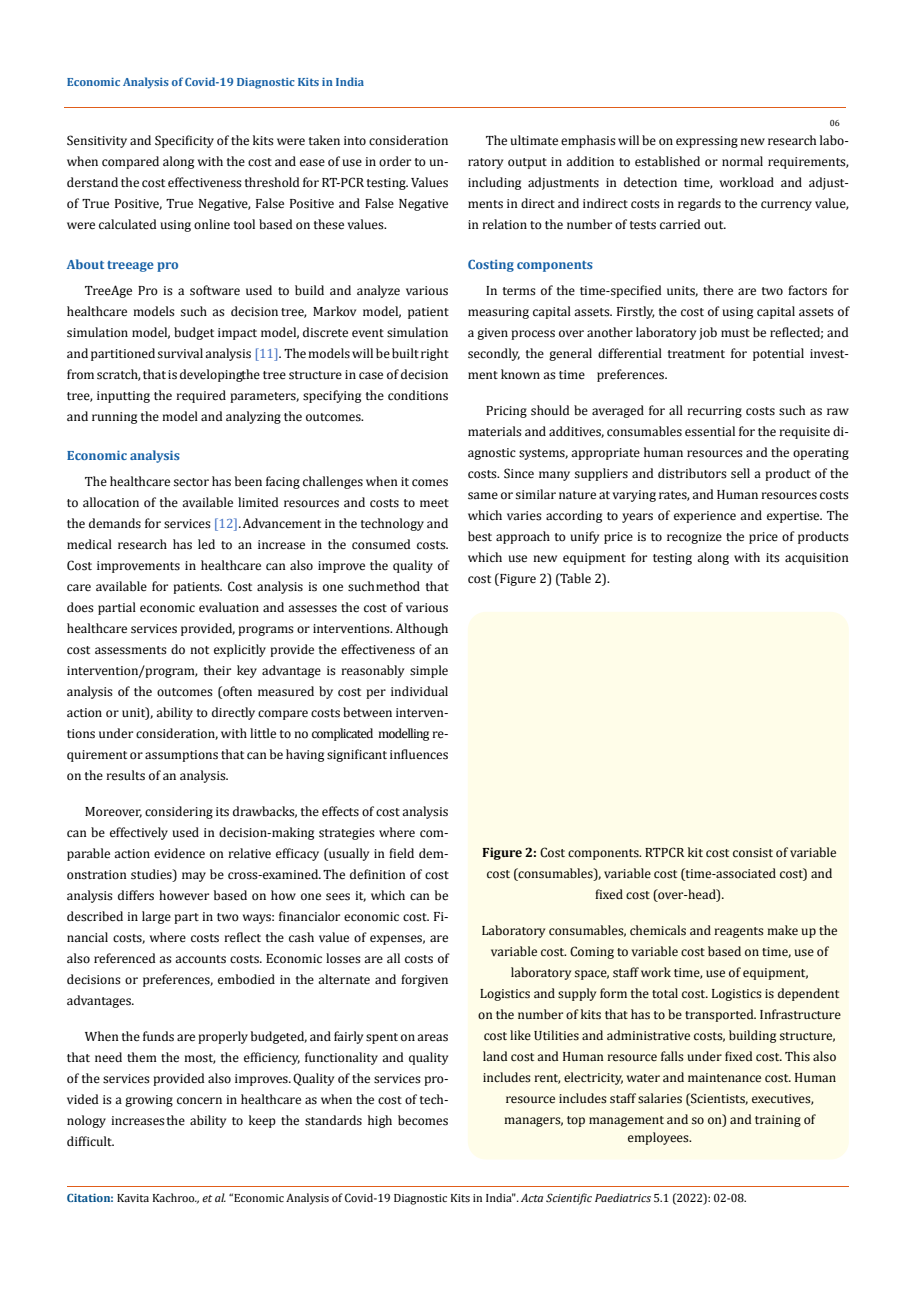
<style>
.page{position:relative;width:917px;height:1296px;background:#fff}
.page>*{position:absolute;margin:0;border:0;box-sizing:border-box;transform-origin:0 0}
.t1{font:13.5px/21px "Cambria";color:#000;text-align:justify}
.t2{font:700 13.5px "Cambria";color:#1560a6}
.t3{font:12px "Cambria";color:#000}
.t4{font:700 12px "Cambria";color:#1560a6}
.t5{font:9px "Cambria";color:#000}
.s1{color:#4472c4}
.s2{font-weight:700}
.s3{font-weight:700;color:#035089}
.s4{font-style:italic}
</style>
<div class="page">
<div style="left:468px;top:612px;width:380px;height:548px;background:#fffde9;border-radius:18px"></div>
<hr style="left:64px;top:108px;width:781px;height:1px;background:#e05d1a">
<hr style="left:67px;top:1186px;width:781px;height:1px;background:#e05d1a">
<p class="t4" style="left:67px;top:73px;width:299px">Economic Analysis of Covid-19 Diagnostic Kits in India</p>
<p class="t1" style="left:67px;top:130px;width:383px">Sensitivity and Specificity of the kits were taken into consideration when compared along with the cost and ease of use in order to un&shy;derstand the cost effectiveness threshold for RT-PCR testing. Values of True Positive, True Negative, False Positive and False Negative were calculated using online tool based on these values.</p>
<p class="t2" style="left:67px;top:255px;width:113px">About treeage pro</p>
<p class="t1" style="left:67px;top:279px;width:383px;text-indent:18px">TreeAge Pro is a software used to build and analyze various healthcare models such as decision tree, Markov model, patient simulation model, budget impact model, discrete event simulation and partitioned survival analysis <span class="s1">[11]</span>. The models will be built right from scratch, that is developing the tree structure in case of decision tree, inputting the required parameters, specifying the conditions and running the model and analyzing the outcomes.</p>
<p class="t2" style="left:67px;top:446px;width:115px">Economic analysis</p>
<p class="t1" style="left:67px;top:471px;width:383px;text-indent:18px">The healthcare sector has been facing challenges when it comes to allocation of the available limited resources and costs to meet the demands for services <span class="s1">[12]</span>.Advancement in the technology and medical research has led to an increase in the consumed costs.<br>Cost improvements in healthcare can also improve the quality of care available for patients. Cost analysis is one such method that does partial economic evaluation and assesses the cost of various healthcare services provided, programs or interventions. Although cost assessments do not explicitly provide the effectiveness of an intervention/program, their key advantage is reasonably simple analysis of the outcomes (often measured by cost per individual action or unit), ability to directly compare costs between interven&shy;tions under consideration, with little to no complicated modelling re&shy;quirement or assumptions that can be having significant influences on the results of an analysis.</p>
<p class="t1" style="left:67px;top:801px;width:383px;text-indent:18px">Moreover, considering its drawbacks, the effects of cost analysis can be effectively used in decision-making strategies where com&shy;parable action evidence on relative efficacy (usually in field dem&shy;onstration studies) may be cross-examined. The definition of cost analysis differs however based on how one sees it, which can be described in large part in two ways: financial or economic cost. Fi&shy;nancial costs, where costs reflect the cash value of expenses, are also referenced as accounts costs. Economic losses are all costs of decisions or preferences, embodied in the alternate and forgiven advantages.</p>
<p class="t1" style="left:67px;top:1026px;width:383px;text-indent:18px">When the funds are properly budgeted, and fairly spent on areas that need them the most, the efficiency, functionality and quality of the services provided also improves.Quality of the services pro&shy;vided is a growing concern in healthcare as when the cost of tech&shy;nology increases the ability to keep the standards high becomes difficult.</p>
<p class="t5" style="left:829px;top:118px;width:11px">06</p>
<p class="t1" style="left:468px;top:130px;width:382px;text-indent:18px">The ultimate emphasis will be on expressing new research labo&shy;ratory output in addition to established or normal requirements, including adjustments in detection time, workload and adjust&shy;ments in direct and indirect costs in regards to the currency value, in relation to the number of tests carried out.</p>
<p class="t2" style="left:468px;top:255px;width:127px">Costing components</p>
<p class="t1" style="left:468px;top:279px;width:382px;text-indent:18px">In terms of the time-specified units, there are two factors for measuring capital assets. Firstly, the cost of using capital assets of a given process over another laboratory job must be reflected; and secondly, the general differential treatment for potential invest&shy;ment known as time preferences.</p>
<p class="t1" style="left:468px;top:400px;width:382px;text-indent:18px">Pricing should be averaged for all recurring costs such as raw materials and additives, consumables essential for the requisite di&shy;agnostic systems, appropriate human resources and the operating costs. Since many suppliers and distributors sell a product of the same or similar nature at varying rates, and Human resources costs which varies according to years of experience and expertise. The best approach to unify price is to recognize the price of products which use new equipment for testing along with its acquisition cost (Figure 2) (Table 2).</p>
<p class="t1" style="left:482px;top:842px;width:356px;text-align:center"><span class="s2">Figure 2:</span> Cost components. RTPCR kit cost consist of variable cost (consumables), variable cost (time-associated cost) and fixed cost (over-head).</p>
<p class="t1" style="left:478px;top:920px;width:364px;text-align:center">Laboratory consumables, chemicals and reagents make up the variable cost. Coming to variable cost based on time, use of laboratory space, staff work time, use of equipment,<br>Logistics and supply form the total cost. Logistics is dependent on the number of kits that has to be transported. Infrastructure cost like Utilities and administrative costs, building structure, land cost and Human resource falls under fixed cost. This also includes rent, electricity, water and maintenance cost. Human resource includes staff salaries (Scientists, executives, managers, top management and so on) and training of</p>
<p class="t1" style="left:627px;top:1127px;width:66px">employees.</p>
<p class="t3" style="left:67px;top:1191px;width:681px"><span class="s3">Citation:</span> Kavita Kachroo<span class="s4">., et al.</span> “Economic Analysis of Covid-19 Diagnostic Kits in India". <span class="s4">Acta Scientific Paediatrics</span> 5.1 (2022): 02-08.</p>
</div>
